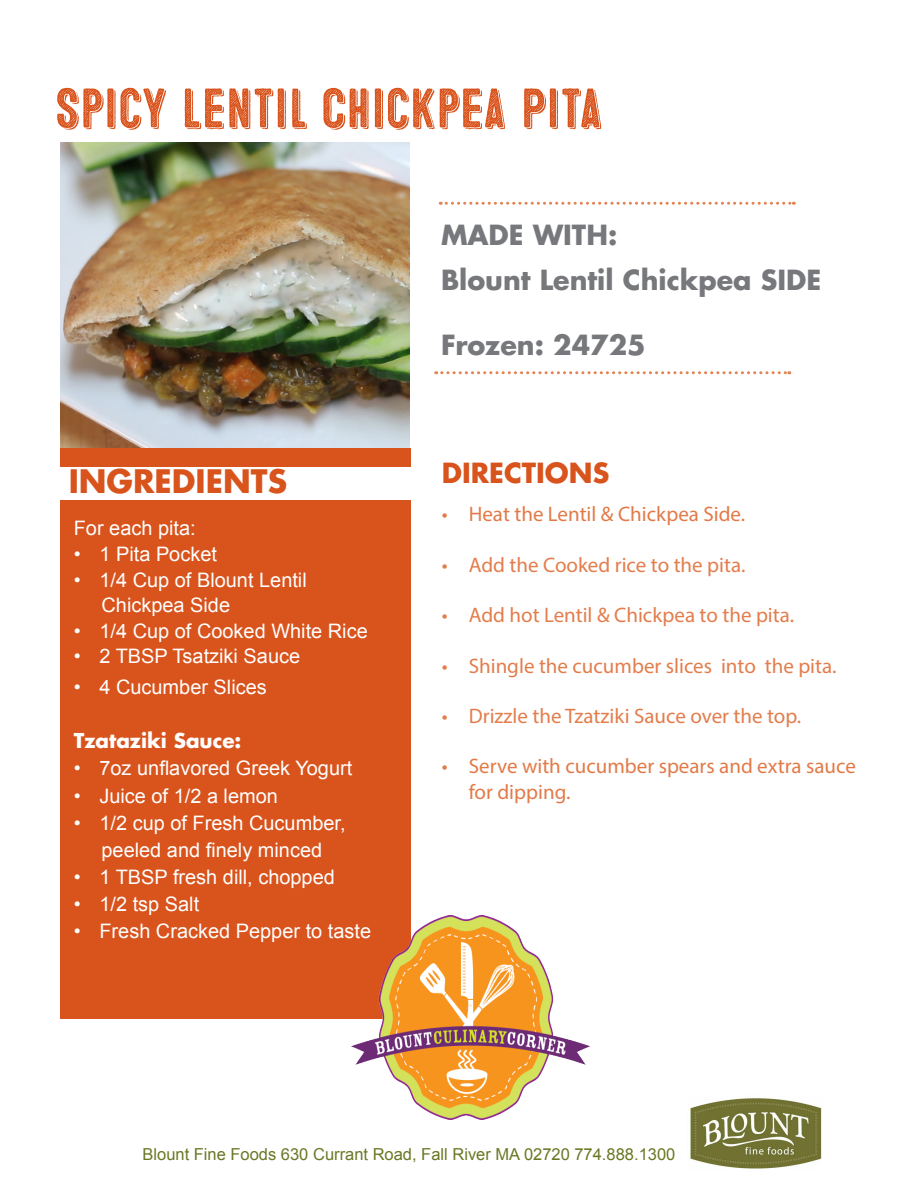
<style>
.page{position:relative;width:918px;height:1188px;background:#fff}
.page>*{position:absolute;margin:0;border:0;box-sizing:border-box;transform-origin:0 0}
.t1{font:55.5px "Microbrew Two D";color:#d9531c}
.t2{font:700 31.5px "Futura";color:#d9531c}
.t3{font:700 27px "Futura";color:#76787b}
.t4{font:700 27px "Futura";color:#d9531c}
.t5{font:21px "Myriad Pro";color:#e37d4c}
.t6{font:21px/25.2px "Myriad Pro";color:#e27a48}
.t7{font:19.95px "Arial";color:#fff}
.t8{font:700 19.95px "Futura";color:#fff}
.t9{font:16.5px "Arial";color:#6b7724}
</style>
<div class="page">
<div style="left:60px;top:448px;width:350px;height:571px;background:#d9531c"></div>
<img style="left:60px;top:143px;width:349px;height:305px">
<svg style="left:436px;top:371px;width:354px;height:3px"></svg>
<svg style="left:440px;top:202px;width:354px;height:3px"></svg>
<img style="left:690px;top:1098px;width:132px;height:71px">
<img style="left:351px;top:915px;width:239px;height:204px">
<div style="left:58px;top:467px;width:371px;height:33px;background:#fff"></div>
<p class="t1" style="left:55px;top:77px;width:549px">SPICY LENTIL CHICKPEA PITA</p>
<p class="t2" style="left:69px;top:460px;width:220px">INGREDIENTS</p>
<p class="t7" style="left:74px;top:515px;width:123px">For each pita:</p>
<p class="t7" style="left:74px;top:541px;width:145px">• 1 Pita Pocket</p>
<p class="t7" style="left:74px;top:566px;width:235px">• 1/4 Cup of Blount Lentil</p>
<p class="t7" style="left:102px;top:592px;width:130px">Chickpea Side</p>
<p class="t7" style="left:74px;top:618px;width:295px">• 1/4 Cup of Cooked White Rice</p>
<p class="t7" style="left:74px;top:643px;width:228px">• 2 TBSP Tsatziki Sauce</p>
<p class="t7" style="left:74px;top:674px;width:195px">• 4 Cucumber Slices</p>
<p class="t8" style="left:74px;top:728px;width:169px">Tzataziki Sauce:</p>
<p class="t7" style="left:74px;top:755px;width:280px">• 7oz unflavored Greek Yogurt</p>
<p class="t7" style="left:74px;top:782px;width:206px">• Juice of 1/2 a lemon</p>
<p class="t7" style="left:74px;top:810px;width:273px">• 1/2 cup of Fresh Cucumber,</p>
<p class="t7" style="left:102px;top:837px;width:222px">peeled and finely minced</p>
<p class="t7" style="left:74px;top:864px;width:263px">• 1 TBSP fresh dill, chopped</p>
<p class="t7" style="left:74px;top:891px;width:127px">• 1/2 tsp Salt</p>
<p class="t7" style="left:74px;top:918px;width:299px">• Fresh Cracked Pepper to taste</p>
<p class="t3" style="left:441px;top:217px;width:178px">MADE WITH:</p>
<p class="t3" style="left:441px;top:262px;width:382px">Blount Lentil Chickpea SIDE</p>
<p class="t3" style="left:441px;top:327px;width:206px">Frozen: 24725</p>
<p class="t4" style="left:442px;top:455px;width:169px">DIRECTIONS</p>
<p class="t6" style="left:442px;top:501px;width:305px">• Heat the Lentil &amp; Chickpea Side.</p>
<p class="t5" style="left:442px;top:552px;width:305px">• Add the Cooked rice to the pita.</p>
<p class="t5" style="left:442px;top:602px;width:354px">• Add hot Lentil &amp; Chickpea to the pita.</p>
<p class="t5" style="left:442px;top:653px;width:396px">• Shingle the cucumber slices into the pita.</p>
<p class="t5" style="left:442px;top:703px;width:361px">• Drizzle the Tzatziki Sauce over the top.</p>
<p class="t6" style="left:469px;top:753px;width:389px;text-indent:-27px">• Serve with cucumber spears and extra sauce for dipping.</p>
<p class="t9" style="left:142px;top:1143px;width:534px">Blount Fine Foods 630 Currant Road, Fall River MA 02720 774.888.1300</p>
</div>
